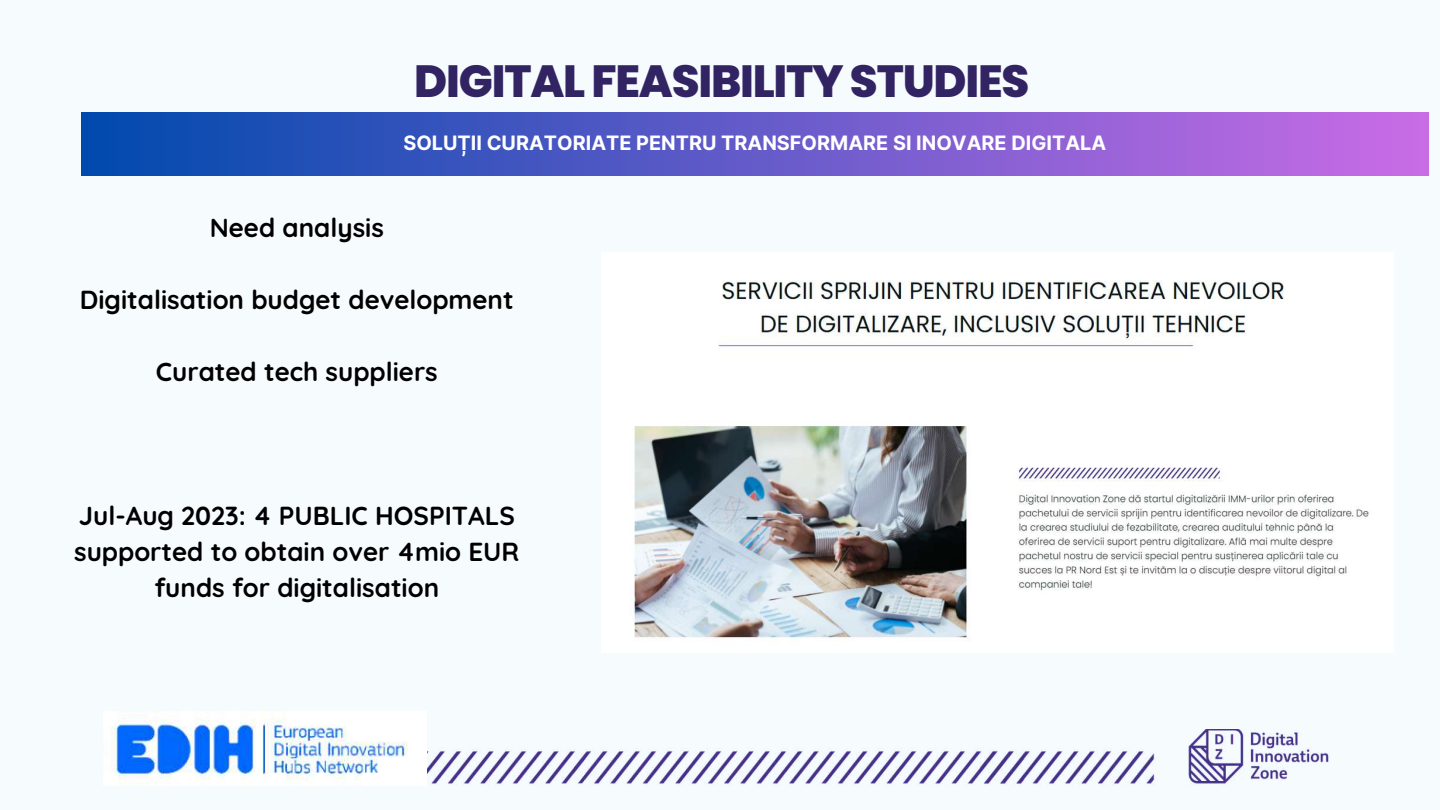
<style>
.page{position:relative;width:1440px;height:810px;background:#f6fbfe}
.page>*{position:absolute;margin:0;border:0;box-sizing:border-box;transform-origin:0 0}
.t1{font:800 45px "Poppins";letter-spacing:-.025em;color:#322363}
.t2{font:700 26px/36px "Quicksand";color:#000;text-align:center}
.t3{font:700 19.9px "Inter";color:#fff}
</style>
<div class="page">
<img style="left:427px;top:729px;width:902px;height:55px">
<img style="left:109px;top:711px;width:299px;height:73px">
<div style="left:81px;top:112px;width:1348px;height:63px;background:linear-gradient(to right,#004aad,#ca6ce6)"></div>
<img style="left:634px;top:280px;width:735px;height:359px">
<h1 class="t1" style="left:414px;top:49px;width:617px">DIGITAL FEASIBILITY STUDIES</h1>
<p class="t3" style="left:403px;top:131px;width:704px">SOLUȚII CURATORIATE PENTRU TRANSFORMARE SI INOVARE DIGITALA</p>
<p class="t2" style="left:210px;top:210px;width:176px">Need analysis</p>
<p class="t2" style="left:80px;top:282px;width:435px">Digitalisation budget development</p>
<p class="t2" style="left:156px;top:354px;width:284px">Curated tech suppliers</p>
<p class="t2" style="left:74px;top:498px;width:447px">Jul-Aug 2023: 4 PUBLIC HOSPITALS supported to obtain over 4mio EUR funds for digitalisation</p>
</div>
